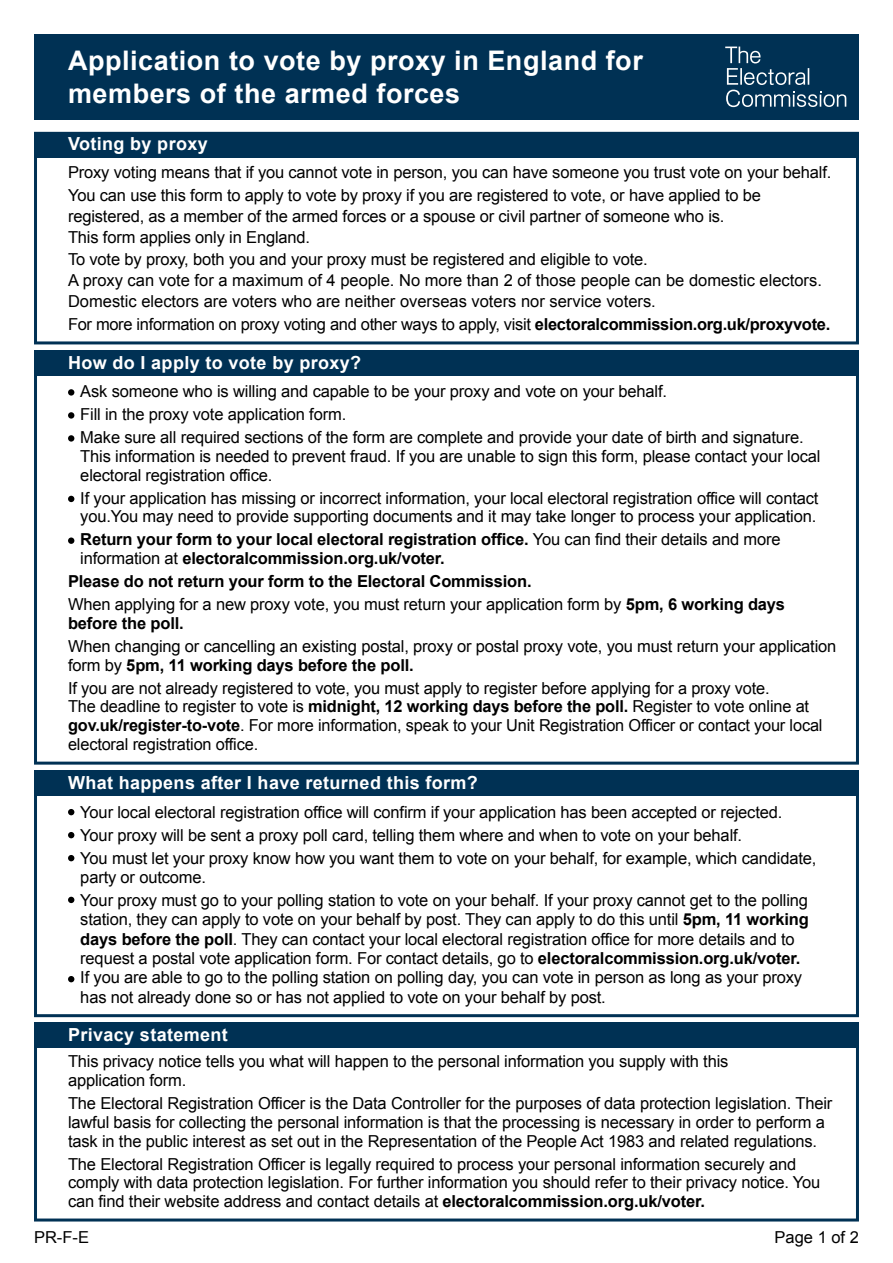
<style>
.page{position:relative;width:893px;height:1263px;background:#fff}
.page>*{position:absolute;margin:0;border:0;box-sizing:border-box;transform-origin:0 0}
.t1{font:700 27px/32.4px "Arial";letter-spacing:.02em;color:#fff}
.t2{font:700 18px "Arial";letter-spacing:.02em;color:#fff}
.t3{font:16.5px/18.8px "Arial";letter-spacing:-.01em;color:#000}
.t4{font:700 16.5px/18.8px "Arial";letter-spacing:-.01em;color:#000}
.s1{font-weight:700}
.s2{font-weight:400}
.s3{font-style:inherit}
</style>
<div class="page">
<div style="left:34px;top:34px;width:825px;height:85px;background:#003154"></div>
<div style="left:34px;top:132px;width:825px;height:212px;border:3px solid #003154"></div>
<div style="left:34px;top:132px;width:825px;height:25px;background:#003154"></div>
<div style="left:34px;top:1024px;width:825px;height:197px;border:3px solid #003154"></div>
<div style="left:34px;top:1023px;width:825px;height:25px;background:#003154"></div>
<div style="left:34px;top:350px;width:825px;height:25px;background:#003154"></div>
<div style="left:34px;top:350px;width:825px;height:415px;border:3px solid #003154"></div>
<div style="left:34px;top:770px;width:825px;height:247px;border:3px solid #003154"></div>
<div style="left:34px;top:770px;width:825px;height:26px;background:#003154"></div>
<svg style="left:725px;top:47px;width:121px;height:60px"></svg>
<div style="left:68px;top:389px;width:6px;height:7px;background:#000;border-radius:50%"></div>
<div style="left:68px;top:412px;width:6px;height:7px;background:#000;border-radius:50%"></div>
<div style="left:68px;top:435px;width:6px;height:7px;background:#000;border-radius:50%"></div>
<svg style="left:68px;top:496px;width:6px;height:6px"></svg>
<div style="left:68px;top:537px;width:6px;height:7px;background:#000;border-radius:50%"></div>
<svg style="left:68px;top:809px;width:6px;height:6px"></svg>
<svg style="left:68px;top:832px;width:6px;height:6px"></svg>
<svg style="left:68px;top:855px;width:6px;height:6px"></svg>
<svg style="left:68px;top:897px;width:6px;height:6px"></svg>
<svg style="left:68px;top:976px;width:6px;height:6px"></svg>
<h1 class="t1" style="left:68px;top:45px;width:576px">Application to vote by proxy in England for members of the armed forces</h1>
<h2 class="t2" style="left:68px;top:132px;width:141px">Voting by proxy</h2>
<p class="t3" style="left:68px;top:161px;width:765px;line-height:23px">Proxy voting means that if you cannot vote in person, you can have someone you trust vote on your behalf.<br>You can use this form to apply to vote by proxy if you are registered to vote, or have applied to be</p>
<p class="t3" style="left:68px;top:206px;width:755px;line-height:21.3px">registered, as a member of the armed forces or a spouse or civil partner of someone who is.<br>This form applies only in England.<br>To vote by proxy, both you and your proxy must be registered and eligible to vote.<br>A proxy can vote for a maximum of 4 people. No more than 2 of those people can be domestic electors.<br>Domestic electors are voters who are neither overseas voters nor service voters.</p>
<p class="t3" style="left:68px;top:315px;width:764px">For more information on proxy voting and other ways to apply, visit <span class="s1">electoralcommission.org.uk/proxyvote.</span></p>
<h2 class="t2" style="left:68px;top:350px;width:295px">How do I apply to vote by proxy?</h2>
<p class="t3" style="left:80px;top:382px;width:588px">Ask someone who is willing and capable to be your proxy and vote on your behalf.</p>
<p class="t3" style="left:80px;top:405px;width:267px">Fill in the proxy vote application form.</p>
<p class="t3" style="left:80px;top:428px;width:742px">Make sure all required sections of the form are complete and provide your date of birth and signature.<br>This information is needed to prevent fraud. If you are unable to sign this form, please contact your local electoral registration office.</p>
<p class="t3" style="left:80px;top:489px;width:740px">If your application has missing or incorrect information, your local electoral registration office will contact you.You may need to provide supporting documents and it may take longer to process your application.</p>
<p class="t4" style="left:80px;top:531px;width:702px">Return your form to your local electoral registration office. <span class="s2">You can find their details and more information at</span> electoralcommission.org.uk/voter.</p>
<p class="t4" style="left:68px;top:572px;width:465px">Please do not return your form to the Electoral Commission.</p>
<p class="t3" style="left:68px;top:595px;width:719px">When applying for a new proxy vote, you must return your application form by <span class="s1">5pm, 6 working days before the poll.</span></p>
<p class="t3" style="left:68px;top:637px;width:770px">When changing or cancelling an existing postal, proxy or postal proxy vote, you must return your application form by <span class="s1">5pm, 11 working days before the poll.</span></p>
<p class="t3" style="left:68px;top:679px;width:756px">If you are not already registered to vote, you must apply to register before applying for a proxy vote.<br>The deadline to register to vote is <span class="s1">midnight, 12 working days before the poll.</span> Register to vote online at <span class="s1">gov.uk/register-to-vote</span>. For more information, speak to your Unit Registration Officer or contact your local</p>
<p class="t3" style="left:68px;top:735px;width:192px">electoral registration office.</p>
<h2 class="t2" style="left:68px;top:770px;width:411px">What happens after I have returned this form?</h2>
<p class="t3" style="left:80px;top:801px;width:738px;line-height:23px">Your local electoral registration office will confirm if your application has been accepted or rejected.<br>Your proxy will be sent a proxy poll card, telling them where and when to vote on your behalf.<br>You must let your proxy know how you want them to vote on your behalf, for example, which candidate,</p>
<p class="t3" style="left:80px;top:866px;width:729px;line-height:23px">party or outcome.<br>Your proxy must go to your polling station to vote on your behalf. If your proxy cannot get to the polling</p>
<p class="t3" style="left:80px;top:910px;width:730px;line-height:19.4px">station, they can apply to vote on your behalf by post. They can apply to do this until <span class="s1">5pm, 11 working days before the poll</span>. They can contact your local electoral registration office for more details and to request a postal vote application form. For contact details, go to <span class="s1">electoralcommission.org.uk/voter.<br></span>If you are able to go to the polling station on polling day, you can vote in person as long as your proxy has not already done so or has not applied to vote <span class="s3">on your behalf</span> by post.</p>
<h2 class="t2" style="left:68px;top:1023px;width:161px">Privacy statement</h2>
<p class="t3" style="left:68px;top:1052px;width:662px">This privacy notice tells you what will happen to the personal information you supply with this application form.</p>
<p class="t3" style="left:68px;top:1094px;width:766px">The Electoral Registration Officer is the Data Controller for the purposes of data protection legislation. Their lawful basis for collecting the personal information is that the processing is necessary in order to perform a task in the public interest as set out in the Representation of the People Act 1983 and related regulations.</p>
<p class="t3" style="left:68px;top:1154px;width:754px">The Electoral Registration Officer is legally required to process your personal information securely and comply with data protection legislation. For further information you should refer to their privacy notice. You can find their website address and contact details at <span class="s1">electoralcommission.org.uk/voter.</span></p>
<p class="t3" style="left:34px;top:1228px;width:56px">PR-F-E</p>
<p class="t3" style="left:774px;top:1228px;width:86px">Page 1 of 2</p>
</div>
